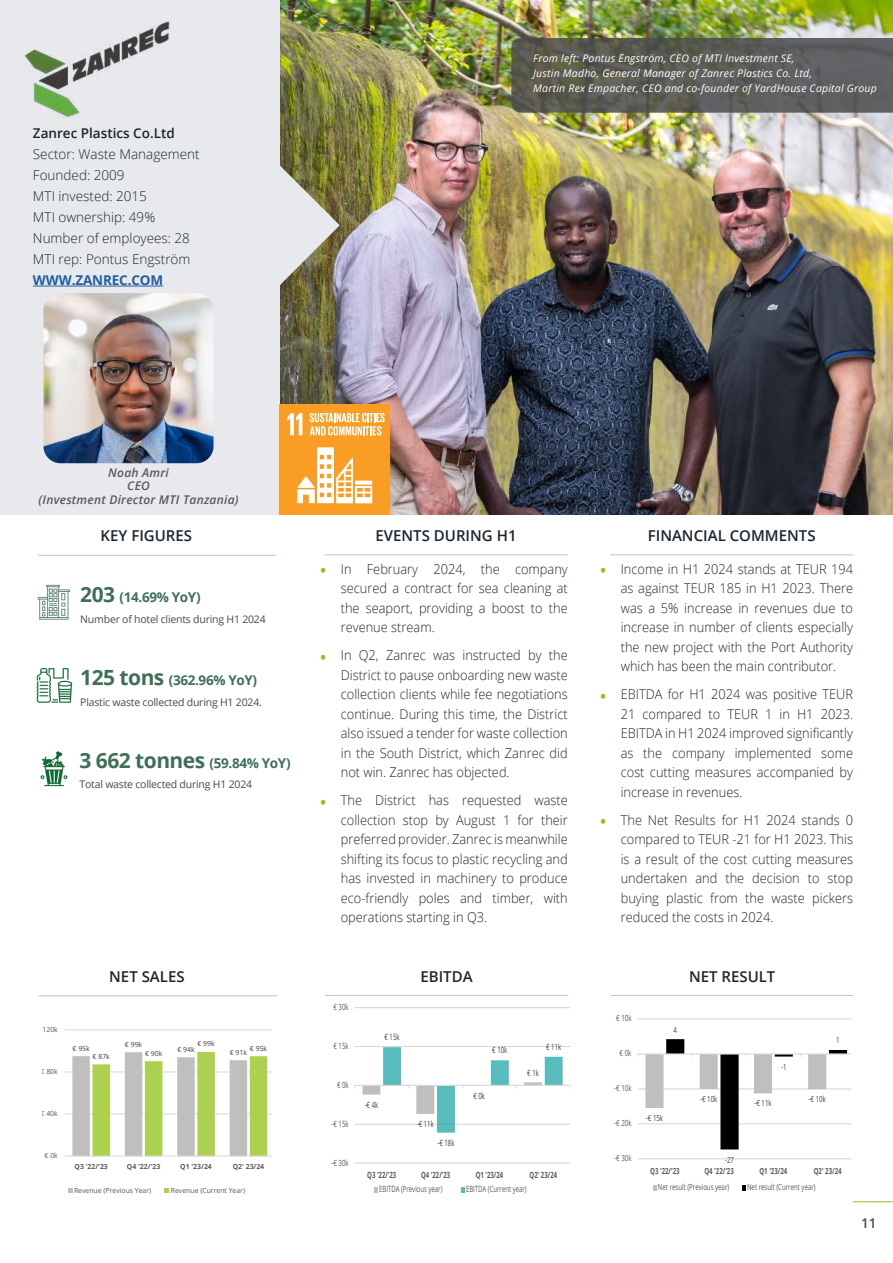
<style>
.page{position:relative;width:893px;height:1263px;background:#fff}
.page>*{position:absolute;margin:0;border:0;box-sizing:border-box;transform-origin:0 0}
.t1{font:600 15px "Open Sans";color:#1b2630}
.t2{font:300 13.5px/19.5px "Open Sans";color:#1b2630;text-align:justify;scale:.95 1}
.t3{font:300 13.5px/21px "Open Sans";color:#1b2630}
.t4{font:700 13.5px "Open Sans";letter-spacing:-.025em;color:#3f6f57}
.t5{font:600 13.5px "Open Sans";color:#1b2630}
.t6{font:700 13.5px "Open Sans";letter-spacing:-.01em;color:#215e9e}
.t7{font:600 13.5px "Open Sans";color:#4a4a4d}
.t8{font:italic 600 12px/13.5px "Open Sans";letter-spacing:.02em;color:#58595b;text-align:center}
.t9{font:italic 10.5px/15px "Open Sans";letter-spacing:.02em;color:#fff}
.t10{font:10.5px "Open Sans";letter-spacing:-.02em;color:#4a4a4d}
.t11{font:8.55px "Open Sans";color:#595959;scale:.69 1}
.t12{font:700 8.55px "Open Sans";color:#595959;scale:.69 1}
.t13{font:8.55px "Open Sans";color:#404040;scale:.69 1}
.t14{font:8.4px "Open Sans";color:#595959;scale:.73 1}
.t15{font:700 8.4px "Open Sans";color:#595959;scale:.73 1}
.t16{font:8.4px "Open Sans";color:#404040;scale:.73 1}
.t17{font:7.05px "Open Sans";color:#595959}
.t18{font:700 7.05px "Open Sans";color:#595959}
.t19{font:7.05px "Open Sans";color:#404040}
.s1{font-size:21px}
.s2{font-weight:400;font-size:21px;color:#93c01f}
</style>
<div class="page">
<img style="left:280px;top:0;width:613px;height:514px">
<hr style="left:853px;top:1201px;width:40px;height:1px;background:#93c01f">
<div style="left:0;top:0;width:280px;height:514px;background:#e8e9ec"></div>
<hr style="left:324px;top:554px;width:244px;height:1px;background:#bec3ce">
<img style="left:25px;top:21px;width:145px;height:96px">
<img style="left:43px;top:293px;width:171px;height:170px">
<svg style="left:511px;top:38px;width:382px;height:75px;background:#5c5c57"></svg>
<img style="left:36px;top:584px;width:37px;height:203px">
<svg style="left:280px;top:165px;width:60px;height:120px;background:#aca993"></svg>
<hr style="left:610px;top:554px;width:243px;height:1px;background:#bec3ce">
<hr style="left:38px;top:555px;width:238px;height:1px;background:#bec3ce">
<div style="left:280px;top:404px;width:110px;height:110px;background:#f99d25"></div>
<svg style="left:287px;top:413px;width:15px;height:22px"></svg>
<svg style="left:310px;top:413px;width:75px;height:22px"></svg>
<svg style="left:297px;top:447px;width:75px;height:56px"></svg>
<hr style="left:33px;top:286px;width:130px;height:1px;background:#215e9e">
<hr style="left:325px;top:995px;width:243px;height:1px;background:#bec3ce">
<hr style="left:611px;top:995px;width:242px;height:1px;background:#bec3ce">
<hr style="left:39px;top:995px;width:238px;height:1px;background:#bec3ce">
<hr style="left:65px;top:1114px;width:207px;height:1px;background:#d9d9d9">
<hr style="left:65px;top:1072px;width:207px;height:1px;background:#d9d9d9">
<hr style="left:65px;top:1029px;width:207px;height:1px;background:#d9d9d9">
<svg style="left:72px;top:1052px;width:195px;height:104px"></svg>
<hr style="left:65px;top:1156px;width:207px;height:1px;background:#d9d9d9">
<svg style="left:68px;top:1188px;width:4px;height:4px"></svg>
<svg style="left:165px;top:1188px;width:4px;height:4px"></svg>
<hr style="left:355px;top:1163px;width:215px;height:1px;background:#d9d9d9">
<hr style="left:355px;top:1124px;width:215px;height:1px;background:#d9d9d9">
<hr style="left:355px;top:1046px;width:215px;height:1px;background:#d9d9d9">
<hr style="left:355px;top:1007px;width:215px;height:1px;background:#d9d9d9">
<hr style="left:355px;top:1085px;width:215px;height:1px;background:#d9d9d9">
<svg style="left:362px;top:1047px;width:201px;height:86px"></svg>
<svg style="left:374px;top:1187px;width:4px;height:5px"></svg>
<svg style="left:461px;top:1187px;width:3px;height:5px"></svg>
<hr style="left:638px;top:1158px;width:212px;height:1px;background:#d9d9d9">
<hr style="left:638px;top:1123px;width:212px;height:1px;background:#d9d9d9">
<hr style="left:638px;top:1088px;width:212px;height:1px;background:#d9d9d9">
<hr style="left:638px;top:1019px;width:212px;height:1px;background:#d9d9d9">
<hr style="left:638px;top:1054px;width:212px;height:1px;background:#d9d9d9">
<svg style="left:645px;top:1039px;width:202px;height:110px"></svg>
<svg style="left:653px;top:1185px;width:3px;height:5px"></svg>
<svg style="left:742px;top:1185px;width:3px;height:5px"></svg>
<p class="t5" style="left:33px;top:124px;width:143px">Zanrec Plastics Co.Ltd</p>
<p class="t3" style="left:33px;top:143px;width:168px">Sector: Waste Management<br>Founded: 2009<br>MTI invested: 2015<br>MTI ownership: 49%<br>Number of employees: 28<br>MTI rep: Pontus Engström</p>
<p class="t6" style="left:33px;top:271px;width:132px">WWW.ZANREC.COM</p>
<p class="t8" style="left:39px;top:465px;width:202px">Noah Amri<br>CEO<br>(Investment Director MTI Tanzania)</p>
<p class="t9" style="left:533px;top:50px;width:345px">From left: Pontus Engström, CEO of MTI Investment SE,<br>Justin Madho, General Manager of Zanrec Plastics Co. Ltd,<br>Martin Rex Empacher, CEO and co-founder of YardHouse Capital Group</p>
<p class="t1" style="left:101px;top:526px;width:93px">KEY FIGURES</p>
<p class="t1" style="left:375px;top:525px;width:143px">EVENTS DURING H1</p>
<p class="t4" style="left:80px;top:588px;width:122px"><span class="s1">203</span> (14.69% YoY)</p>
<p class="t10" style="left:80px;top:612px;width:187px">Number of hotel clients during H1 2024</p>
<p class="t4" style="left:80px;top:671px;width:178px"><span class="s1">125 tons</span> (362.96% YoY)</p>
<p class="t10" style="left:80px;top:695px;width:183px">Plastic waste collected during H1 2024.</p>
<p class="t4" style="left:80px;top:754px;width:213px"><span class="s1">3 662 tonnes</span> (59.84% YoY)</p>
<p class="t10" style="left:80px;top:777px;width:174px">Total waste collected during H1 2024</p>
<p class="t2" style="left:341px;top:559px;width:241px;text-indent:-21px"><span class="s2">•</span> In February 2024, the company secured a contract for sea cleaning at the seaport, providing a boost to the revenue stream.</p>
<p class="t2" style="left:341px;top:645px;width:241px;text-indent:-21px"><span class="s2">•</span> In Q2, Zanrec was instructed by the District to pause onboarding new waste collection clients while fee negotiations continue. During this time, the District also issued a tender for waste collection in the South District, which Zanrec did not win. Zanrec has objected.</p>
<p class="t2" style="left:341px;top:790px;width:240px;text-indent:-21px"><span class="s2">•</span> The District has requested waste collection stop by August 1 for their preferred provider. Zanrec is meanwhile shifting its focus to plastic recycling and has invested in machinery to produce eco-friendly poles and timber, with operations starting in Q3.</p>
<p class="t1" style="left:648px;top:526px;width:169px">FINANCIAL COMMENTS</p>
<p class="t2" style="left:621px;top:559px;width:246px;text-indent:-21px"><span class="s2">•</span> Income in H1 2024 stands at TEUR 194 as against TEUR 185 in H1 2023. There was a 5% increase in revenues due to increase in number of clients especially the new project with the Port Authority which has been the main contributor.</p>
<p class="t2" style="left:621px;top:684px;width:246px;text-indent:-21px"><span class="s2">•</span> EBITDA for H1 2024 was positive TEUR 21 compared to TEUR 1 in H1 2023.<br>EBITDA in H1 2024 improved significantly as the company implemented some cost cutting measures accompanied by increase in revenues.</p>
<p class="t2" style="left:621px;top:810px;width:246px;text-indent:-21px"><span class="s2">•</span> The Net Results for H1 2024 stands 0 compared to TEUR -21 for H1 2023. This is a result of the cost cutting measures undertaken and the decision to stop buying plastic from the waste pickers reduced the costs in 2024.</p>
<p class="t1" style="left:109px;top:966px;width:77px">NET SALES</p>
<p class="t1" style="left:420px;top:966px;width:54px">EBITDA</p>
<p class="t1" style="left:689px;top:966px;width:88px">NET RESULT</p>
<p class="t11" style="left:334px;top:1001px;width:23px">€ 30k</p>
<p class="t14" style="left:616px;top:1013px;width:22px">€ 10k</p>
<p class="t17" style="left:37px;top:1024px;width:23px">€ 120k</p>
<p class="t19" style="left:72px;top:1043px;width:19px">€ 95k</p>
<p class="t19" style="left:93px;top:1051px;width:19px">€ 87k</p>
<p class="t19" style="left:125px;top:1039px;width:19px">€ 99k</p>
<p class="t19" style="left:145px;top:1048px;width:19px">€ 90k</p>
<p class="t19" style="left:197px;top:1039px;width:19px">€ 99k</p>
<p class="t19" style="left:177px;top:1044px;width:19px">€ 94k</p>
<p class="t19" style="left:250px;top:1043px;width:19px">€ 95k</p>
<p class="t19" style="left:230px;top:1047px;width:19px">€ 91k</p>
<p class="t11" style="left:334px;top:1040px;width:23px">€ 15k</p>
<p class="t13" style="left:385px;top:1031px;width:23px">€ 15k</p>
<p class="t13" style="left:492px;top:1044px;width:23px">€ 10k</p>
<p class="t13" style="left:546px;top:1041px;width:23px">€ 11k</p>
<p class="t14" style="left:620px;top:1048px;width:18px">€ 0k</p>
<p class="t16" style="left:674px;top:1024px;width:6px">4</p>
<p class="t16" style="left:836px;top:1034px;width:6px">1</p>
<p class="t17" style="left:41px;top:1066px;width:19px">€ 80k</p>
<p class="t13" style="left:527px;top:1066px;width:18px">€ 1k</p>
<p class="t16" style="left:781px;top:1061px;width:9px">-1</p>
<p class="t11" style="left:337px;top:1079px;width:18px">€ 0k</p>
<p class="t13" style="left:365px;top:1099px;width:21px">-€ 4k</p>
<p class="t13" style="left:473px;top:1090px;width:18px">€ 0k</p>
<p class="t14" style="left:614px;top:1082px;width:25px">-€ 10k</p>
<p class="t16" style="left:700px;top:1093px;width:25px">-€ 10k</p>
<p class="t16" style="left:754px;top:1098px;width:25px">-€ 11k</p>
<p class="t16" style="left:809px;top:1093px;width:25px">-€ 10k</p>
<p class="t17" style="left:41px;top:1109px;width:19px">€ 40k</p>
<p class="t11" style="left:332px;top:1118px;width:26px">-€ 15k</p>
<p class="t13" style="left:417px;top:1118px;width:26px">-€ 11k</p>
<p class="t14" style="left:614px;top:1117px;width:25px">-€ 20k</p>
<p class="t16" style="left:646px;top:1112px;width:25px">-€ 15k</p>
<p class="t13" style="left:437px;top:1137px;width:26px">-€ 18k</p>
<p class="t17" style="left:44px;top:1151px;width:15px">€ 0k</p>
<p class="t18" style="left:75px;top:1161px;width:35px">Q3 '22/'23</p>
<p class="t18" style="left:127px;top:1161px;width:35px">Q4 '22/'23</p>
<p class="t18" style="left:180px;top:1161px;width:33px">Q1 '23/24</p>
<p class="t18" style="left:233px;top:1161px;width:33px">Q2' 23/24</p>
<p class="t17" style="left:74px;top:1185px;width:79px">Revenue (Previous Year)</p>
<p class="t17" style="left:171px;top:1185px;width:76px">Revenue (Current Year)</p>
<p class="t11" style="left:332px;top:1157px;width:26px">-€ 30k</p>
<p class="t12" style="left:367px;top:1169px;width:44px">Q3 '22/'23</p>
<p class="t12" style="left:421px;top:1169px;width:44px">Q4 '22/'23</p>
<p class="t12" style="left:476px;top:1169px;width:41px">Q1 '23/24</p>
<p class="t12" style="left:530px;top:1169px;width:41px">Q2' 23/24</p>
<p class="t11" style="left:379px;top:1183px;width:93px">EBITDA (Previous year)</p>
<p class="t11" style="left:466px;top:1183px;width:89px">EBITDA (Current year)</p>
<p class="t14" style="left:614px;top:1152px;width:25px">-€ 30k</p>
<p class="t16" style="left:725px;top:1154px;width:14px">-27</p>
<p class="t15" style="left:650px;top:1165px;width:42px">Q3 '22/'23</p>
<p class="t15" style="left:704px;top:1165px;width:42px">Q4 '22/'23</p>
<p class="t15" style="left:759px;top:1165px;width:40px">Q1 '23/24</p>
<p class="t15" style="left:814px;top:1165px;width:40px">Q2' 23/24</p>
<p class="t14" style="left:658px;top:1181px;width:99px">Net result (Previous year)</p>
<p class="t14" style="left:747px;top:1181px;width:96px">Net result (Current year)</p>
<p class="t7" style="left:861px;top:1213px;width:17px">11</p>
</div>
